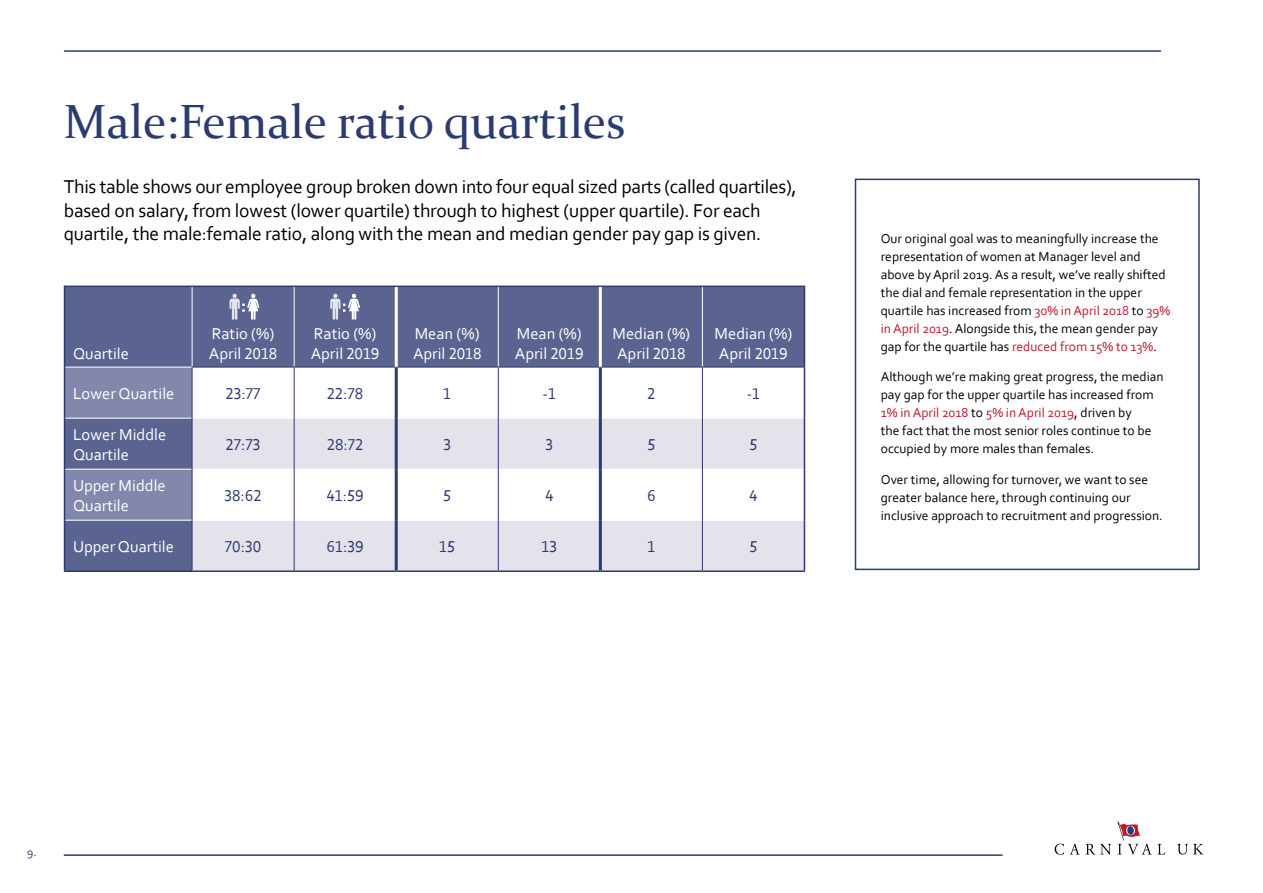
<style>
.page{position:relative;width:1263px;height:893px;background:#fff}
.page>*{position:absolute;margin:0;border:0;box-sizing:border-box;transform-origin:0 0}
.t1{font:48px "Constantia";color:#2c3b6f}
.t2{font:19.5px/23.4px "Corbel";letter-spacing:-.01em;color:#000}
.t3{font:16.5px/19.8px "Corbel";color:#fff}
.t4{font:16.5px "Corbel";color:#2c3b6f}
.t5{font:13.5px/18px "Corbel";color:#000}
.t6{font:12px "Corbel";color:#2c3b6f}
.s1{color:#bd182c}
</style>
<div class="page">
<hr style="left:65px;top:50px;width:1095px;height:2px;background:#2c3b6f">
<div style="left:65px;top:287px;width:739px;height:283px;background:#5b6390"></div>
<svg style="left:65px;top:368px;width:127px;height:152px;background:#767ba2"></svg>
<svg style="left:193px;top:368px;width:611px;height:50px"></svg>
<svg style="left:193px;top:419px;width:611px;height:151px;fill:#e4e3ec"></svg>
<hr style="left:65px;top:367px;width:127px;height:1px;background:#fff">
<hr style="left:192px;top:287px;width:1px;height:80px;background:#fff">
<hr style="left:294px;top:287px;width:1px;height:80px;background:#fff">
<hr style="left:498px;top:287px;width:1px;height:80px;background:#fff">
<hr style="left:702px;top:287px;width:1px;height:80px;background:#fff">
<hr style="left:65px;top:418px;width:127px;height:1px;background:#fff">
<hr style="left:192px;top:418px;width:102px;height:1px;background:#fff">
<hr style="left:295px;top:418px;width:100px;height:1px;background:#fff">
<hr style="left:398px;top:418px;width:100px;height:1px;background:#fff">
<hr style="left:499px;top:418px;width:100px;height:1px;background:#fff">
<hr style="left:602px;top:418px;width:100px;height:1px;background:#fff">
<hr style="left:703px;top:418px;width:101px;height:1px;background:#fff">
<hr style="left:65px;top:469px;width:127px;height:1px;background:#fff">
<hr style="left:192px;top:469px;width:102px;height:1px;background:#fff">
<hr style="left:295px;top:469px;width:100px;height:1px;background:#fff">
<hr style="left:398px;top:469px;width:100px;height:1px;background:#fff">
<hr style="left:499px;top:469px;width:100px;height:1px;background:#fff">
<hr style="left:602px;top:469px;width:100px;height:1px;background:#fff">
<hr style="left:703px;top:469px;width:101px;height:1px;background:#fff">
<hr style="left:65px;top:520px;width:127px;height:1px;background:#fff">
<hr style="left:192px;top:520px;width:102px;height:1px;background:#fff">
<hr style="left:295px;top:520px;width:100px;height:1px;background:#fff">
<hr style="left:398px;top:520px;width:100px;height:1px;background:#fff">
<hr style="left:499px;top:520px;width:100px;height:1px;background:#fff">
<hr style="left:602px;top:520px;width:100px;height:1px;background:#fff">
<hr style="left:703px;top:520px;width:101px;height:1px;background:#fff">
<hr style="left:64px;top:287px;width:1px;height:80px;background:#2c3b6f">
<hr style="left:64px;top:286px;width:128px;height:1px;background:#2c3b6f">
<hr style="left:192px;top:286px;width:102px;height:1px;background:#2c3b6f">
<hr style="left:294px;top:286px;width:102px;height:1px;background:#2c3b6f">
<hr style="left:396px;top:286px;width:102px;height:1px;background:#2c3b6f">
<hr style="left:498px;top:286px;width:102px;height:1px;background:#2c3b6f">
<hr style="left:600px;top:286px;width:102px;height:1px;background:#2c3b6f">
<hr style="left:702px;top:286px;width:103px;height:1px;background:#2c3b6f">
<hr style="left:804px;top:287px;width:1px;height:80px;background:#2c3b6f">
<hr style="left:64px;top:367px;width:1px;height:51px;background:#2c3b6f">
<hr style="left:192px;top:367px;width:1px;height:51px;background:#2c3b6f">
<hr style="left:192px;top:367px;width:102px;height:1px;background:#2c3b6f">
<hr style="left:294px;top:367px;width:1px;height:51px;background:#2c3b6f">
<hr style="left:294px;top:367px;width:102px;height:1px;background:#2c3b6f">
<hr style="left:396px;top:367px;width:102px;height:1px;background:#2c3b6f">
<hr style="left:498px;top:367px;width:1px;height:51px;background:#2c3b6f">
<hr style="left:498px;top:367px;width:102px;height:1px;background:#2c3b6f">
<hr style="left:600px;top:367px;width:102px;height:1px;background:#2c3b6f">
<hr style="left:702px;top:367px;width:1px;height:51px;background:#2c3b6f">
<hr style="left:702px;top:367px;width:102px;height:1px;background:#2c3b6f">
<hr style="left:804px;top:367px;width:1px;height:51px;background:#2c3b6f">
<hr style="left:64px;top:418px;width:1px;height:51px;background:#2c3b6f">
<hr style="left:192px;top:418px;width:1px;height:51px;background:#2c3b6f">
<hr style="left:294px;top:418px;width:1px;height:51px;background:#2c3b6f">
<hr style="left:498px;top:418px;width:1px;height:51px;background:#2c3b6f">
<hr style="left:702px;top:418px;width:1px;height:51px;background:#2c3b6f">
<hr style="left:804px;top:418px;width:1px;height:51px;background:#2c3b6f">
<hr style="left:64px;top:469px;width:1px;height:51px;background:#2c3b6f">
<hr style="left:192px;top:469px;width:1px;height:51px;background:#2c3b6f">
<hr style="left:294px;top:469px;width:1px;height:51px;background:#2c3b6f">
<hr style="left:498px;top:469px;width:1px;height:51px;background:#2c3b6f">
<hr style="left:702px;top:469px;width:1px;height:51px;background:#2c3b6f">
<hr style="left:804px;top:469px;width:1px;height:51px;background:#2c3b6f">
<hr style="left:64px;top:520px;width:1px;height:50px;background:#2c3b6f">
<hr style="left:64px;top:570px;width:128px;height:2px;background:#2c3b6f">
<hr style="left:192px;top:520px;width:1px;height:50px;background:#2c3b6f">
<hr style="left:192px;top:570px;width:102px;height:2px;background:#2c3b6f">
<hr style="left:294px;top:520px;width:1px;height:50px;background:#2c3b6f">
<hr style="left:294px;top:570px;width:102px;height:2px;background:#2c3b6f">
<hr style="left:396px;top:570px;width:102px;height:2px;background:#2c3b6f">
<hr style="left:498px;top:520px;width:1px;height:50px;background:#2c3b6f">
<hr style="left:498px;top:570px;width:102px;height:2px;background:#2c3b6f">
<hr style="left:600px;top:570px;width:102px;height:2px;background:#2c3b6f">
<hr style="left:702px;top:520px;width:1px;height:50px;background:#2c3b6f">
<hr style="left:804px;top:520px;width:1px;height:50px;background:#2c3b6f">
<hr style="left:702px;top:570px;width:103px;height:2px;background:#2c3b6f">
<hr style="left:395px;top:287px;width:3px;height:80px;background:#fff">
<hr style="left:395px;top:367px;width:3px;height:51px;background:#2c3b6f">
<hr style="left:395px;top:418px;width:3px;height:51px;background:#2c3b6f">
<hr style="left:395px;top:469px;width:3px;height:51px;background:#2c3b6f">
<hr style="left:395px;top:520px;width:3px;height:50px;background:#2c3b6f">
<hr style="left:599px;top:287px;width:3px;height:80px;background:#fff">
<hr style="left:599px;top:367px;width:3px;height:51px;background:#2c3b6f">
<hr style="left:599px;top:418px;width:3px;height:51px;background:#2c3b6f">
<hr style="left:599px;top:469px;width:3px;height:51px;background:#2c3b6f">
<hr style="left:599px;top:520px;width:3px;height:50px;background:#2c3b6f">
<svg style="left:330px;top:294px;width:30px;height:26px"></svg>
<svg style="left:229px;top:294px;width:30px;height:26px"></svg>
<div style="left:855px;top:179px;width:345px;height:391px;border:2px solid #2c3b6f"></div>
<hr style="left:64px;top:854px;width:938px;height:2px;background:#2c3b6f">
<svg style="left:1054px;top:844px;width:10px;height:11px"></svg>
<svg style="left:1070px;top:844px;width:41px;height:11px"></svg>
<svg style="left:1118px;top:821px;width:47px;height:34px"></svg>
<svg style="left:1177px;top:844px;width:26px;height:10px"></svg>
<h1 class="t1" style="left:64px;top:89px;width:563px">Male:Female ratio quartiles</h1>
<p class="t2" style="left:64px;top:174px;width:734px">This table shows our employee group broken down into four equal sized parts (called quartiles), based on salary, from lowest (lower quartile) through to highest (upper quartile). For each quartile, the male:female ratio, along with the mean and median gender pay gap is given.</p>
<p class="t3" style="left:73px;top:343px;width:57px">Quartile</p>
<p class="t3" style="left:209px;top:323px;width:70px">Ratio (%)<br>April 2018</p>
<p class="t3" style="left:311px;top:323px;width:70px">Ratio (%)<br>April 2019</p>
<p class="t3" style="left:413px;top:323px;width:70px">Mean (%)<br>April 2018</p>
<p class="t3" style="left:515px;top:323px;width:70px">Mean (%)<br>April 2019</p>
<p class="t3" style="left:612px;top:323px;width:79px">Median (%)<br>April 2018</p>
<p class="t3" style="left:714px;top:323px;width:79px">Median (%)<br>April 2019</p>
<p class="t3" style="left:73px;top:383px;width:103px">Lower Quartile</p>
<p class="t4" style="left:226px;top:383px;width:37px">23:77</p>
<p class="t4" style="left:327px;top:383px;width:38px">22:78</p>
<p class="t4" style="left:443px;top:383px;width:9px">1</p>
<p class="t4" style="left:543px;top:383px;width:15px">-1</p>
<p class="t4" style="left:647px;top:383px;width:10px">2</p>
<p class="t4" style="left:747px;top:383px;width:15px">-1</p>
<p class="t3" style="left:73px;top:424px;width:95px">Lower Middle<br>Quartile</p>
<p class="t4" style="left:226px;top:434px;width:37px">27:73</p>
<p class="t4" style="left:327px;top:434px;width:38px">28:72</p>
<p class="t4" style="left:443px;top:434px;width:9px">3</p>
<p class="t4" style="left:545px;top:434px;width:9px">3</p>
<p class="t4" style="left:647px;top:434px;width:9px">5</p>
<p class="t4" style="left:749px;top:434px;width:9px">5</p>
<p class="t3" style="left:73px;top:475px;width:94px">Upper Middle<br>Quartile</p>
<p class="t4" style="left:224px;top:485px;width:39px">38:62</p>
<p class="t4" style="left:326px;top:485px;width:39px">41:59</p>
<p class="t4" style="left:443px;top:485px;width:9px">5</p>
<p class="t4" style="left:545px;top:485px;width:10px">4</p>
<p class="t4" style="left:647px;top:485px;width:10px">6</p>
<p class="t4" style="left:749px;top:485px;width:10px">4</p>
<p class="t3" style="left:73px;top:536px;width:102px">Upper Quartile</p>
<p class="t4" style="left:225px;top:536px;width:38px">70:30</p>
<p class="t4" style="left:327px;top:536px;width:39px">61:39</p>
<p class="t4" style="left:439px;top:536px;width:17px">15</p>
<p class="t4" style="left:541px;top:536px;width:17px">13</p>
<p class="t4" style="left:647px;top:536px;width:9px">1</p>
<p class="t4" style="left:749px;top:536px;width:9px">5</p>
<p class="t5" style="left:881px;top:229px;width:291px">Our original goal was to meaningfully increase the representation of women at Manager level and above by April 2019. As a result, we’ve really shifted the dial and female representation in the upper quartile has increased from <span class="s1">30% in April 2018</span> to <span class="s1">39% in April 2019</span>. Alongside this, the mean gender pay gap for the quartile has <span class="s1">reduced from 15% to 13%</span>.</p>
<p class="t5" style="left:881px;top:367px;width:284px">Although we’re making great progress, the median pay gap for the upper quartile has increased from <span class="s1">1% in April 2018</span> to <span class="s1">5% in April 2019</span>, driven by<br>the fact that the most senior roles continue to be occupied by more males than females.</p>
<p class="t5" style="left:881px;top:470px;width:283px">Over time, allowing for turnover, we want to see greater balance here, through continuing our inclusive approach to recruitment and progression.</p>
<p class="t6" style="left:27px;top:844px;width:11px">9.</p>
</div>
